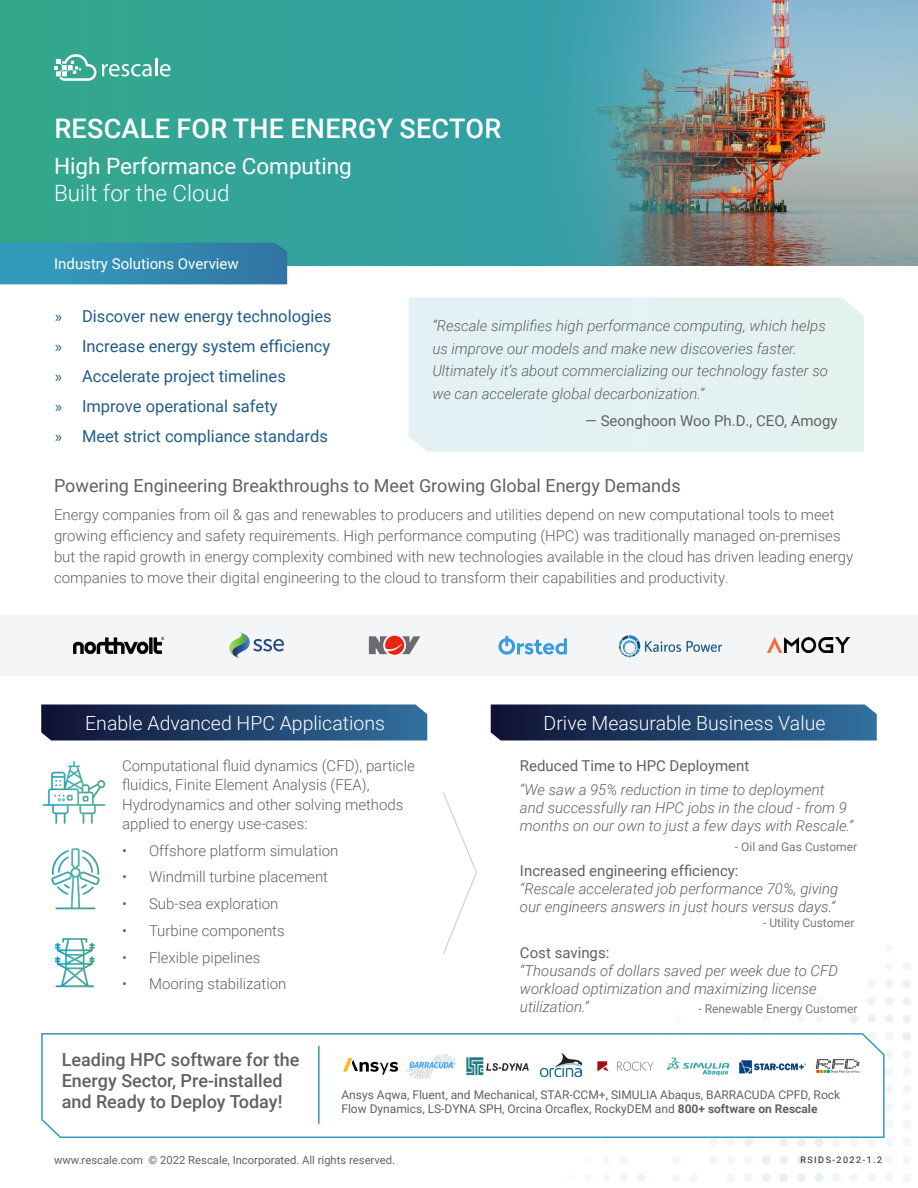
<style>
.page{position:relative;width:918px;height:1188px;background:#fff}
.page>*{position:absolute;margin:0;border:0;box-sizing:border-box;transform-origin:0 0}
.t1{font:500 27px "Roboto";letter-spacing:.01em;color:#fff}
.t2{font:22.5px "Roboto";color:#fff}
.t3{font:300 22.5px "Roboto";color:#fff}
.intro{font:300 19.5px "Roboto";color:#fff}
.Main_Paragraph{font:500 18px/21px "Roboto";color:#616161}
.t4{font:18px "Roboto";color:#616161}
.t5{font:16.5px "Roboto";color:#215c87}
.list_2{font:italic 300 15px/18px "Roboto";color:#616161}
.Main_Paragraph-2{font:300 15px/21px "Roboto";color:#616161}
.littel_sub{font:300 15px/19.5px "Roboto";color:#616161}
.list_2-2{font:15px "Roboto";color:#616161}
.Main_Paragraph-3{font:15px "Roboto";color:#fff}
.Main_Paragraph-4{font:12px/14.4px "Roboto";color:#616161}
.list_2-3{font:12px "Roboto";color:#797978}
.t6{font:11.25px "Roboto";color:#616161}
.body{font:9px "Roboto";color:#231f20}
.s1{font-family:"Myriad Pro"}
.s2{font-weight:400;font-style:normal}
.s3{font-weight:700}
</style>
<div class="page">
<img style="left:587px;top:946px;width:324px;height:236px">
<div style="left:0;top:0;width:918px;height:265px;background:#33a498"></div>
<img style="left:492px;top:0;width:426px;height:265px">
<svg style="left:41px;top:1032px;width:844px;height:107px"></svg>
<div style="left:408px;top:297px;width:456px;height:155px;background:#e3f2f2"></div>
<div style="left:0;top:615px;width:918px;height:61px;background:#f4f5f6"></div>
<svg style="left:0;top:243px;width:287px;height:41px;background:#328ab1"></svg>
<svg style="left:54px;top:54px;width:42px;height:27px"></svg>
<svg style="left:102px;top:59px;width:68px;height:18px"></svg>
<svg style="left:343px;top:1058px;width:55px;height:17px"></svg>
<img style="left:74px;top:637px;width:89px;height:16px">
<svg style="left:369px;top:636px;width:51px;height:19px"></svg>
<svg style="left:498px;top:636px;width:69px;height:19px"></svg>
<img style="left:620px;top:635px;width:102px;height:23px">
<img style="left:768px;top:638px;width:82px;height:15px">
<img style="left:229px;top:642px;width:3px;height:13px">
<img style="left:232px;top:632px;width:18px;height:26px">
<svg style="left:253px;top:639px;width:31px;height:13px"></svg>
<svg style="left:41px;top:705px;width:386px;height:36px;background:#25446c"></svg>
<svg style="left:491px;top:705px;width:386px;height:36px;background:#25446c"></svg>
<svg style="left:443px;top:792px;width:34px;height:163px"></svg>
<hr style="left:318px;top:1046px;width:2px;height:78px;background:#3299bb">
<img style="left:54px;top:938px;width:41px;height:49px">
<img style="left:464px;top:1056px;width:67px;height:21px">
<img style="left:740px;top:1059px;width:65px;height:15px">
<img style="left:667px;top:1057px;width:61px;height:19px">
<img style="left:540px;top:1054px;width:41px;height:22px">
<img style="left:407px;top:1054px;width:49px;height:25px">
<img style="left:593px;top:1057px;width:63px;height:19px">
<img style="left:816px;top:1058px;width:44px;height:16px">
<img style="left:42px;top:761px;width:64px;height:63px">
<img style="left:51px;top:848px;width:49px;height:62px">
<h1 class="t1" style="left:54px;top:110px;width:448px">RESCALE FOR THE ENERGY SECTOR</h1>
<h1 class="t2" style="left:54px;top:150px;width:299px">High Performance Computing</h1>
<h2 class="t3" style="left:54px;top:177px;width:177px">Built for the Cloud</h2>
<p class="Main_Paragraph-3" style="left:54px;top:253px;width:186px">Industry Solutions Overview</p>
<p class="t5" style="left:55px;top:305px;width:278px"><span class="s1">»</span> Discover new energy technologies</p>
<p class="t5" style="left:55px;top:335px;width:277px"><span class="s1">»</span> Increase energy system efficiency</p>
<p class="t5" style="left:55px;top:365px;width:232px"><span class="s1">»</span> Accelerate project timelines</p>
<p class="t5" style="left:55px;top:395px;width:224px"><span class="s1">»</span> Improve operational safety</p>
<p class="t5" style="left:55px;top:425px;width:274px"><span class="s1">»</span> Meet strict compliance standards</p>
<p class="t4" style="left:54px;top:473px;width:628px">Powering Engineering Breakthroughs to Meet Growing Global Energy Demands</p>
<p class="list_2" style="left:432px;top:314px;width:397px;line-height:22.5px">“Rescale simplifies high performance computing, which helps us improve our models and make new discoveries faster.<br>Ultimately it’s about commercializing our technology faster so we can accelerate global decarbonization.”</p>
<p class="list_2-2" style="left:585px;top:410px;width:254px">— Seonghoon Woo Ph.D., CEO, Amogy</p>
<p class="Main_Paragraph-2" style="left:54px;top:504px;width:801px">Energy companies from oil &amp; gas and renewables to producers and utilities depend on new computational tools to meet growing efficiency and safety requirements. High performance computing (HPC) was traditionally managed on-premises but the rapid growth in energy complexity combined with new technologies available in the cloud has driven leading energy companies to move their digital engineering to the cloud to transform their capabilities and productivity.</p>
<p class="intro" style="left:85px;top:709px;width:301px">Enable Advanced HPC Applications</p>
<p class="intro" style="left:544px;top:709px;width:283px">Drive Measurable Business Value</p>
<p class="littel_sub" style="left:122px;top:755px;width:294px">Computational fluid dynamics (CFD), particle fluidics, Finite Element Analysis (FEA), Hydrodynamics and other solving methods applied to energy use-cases:</p>
<p class="Main_Paragraph-2" style="left:122px;top:840px;width:218px">• Offshore platform simulation</p>
<p class="Main_Paragraph-2" style="left:122px;top:866px;width:208px">• Windmill turbine placement</p>
<p class="Main_Paragraph-2" style="left:122px;top:892px;width:158px">• Sub-sea exploration</p>
<p class="Main_Paragraph-2" style="left:122px;top:920px;width:164px">• Turbine components</p>
<p class="Main_Paragraph-2" style="left:122px;top:946px;width:140px">• Flexible pipelines</p>
<p class="Main_Paragraph-2" style="left:122px;top:972px;width:166px">• Mooring stabilization</p>
<p class="list_2-2" style="left:520px;top:755px;width:231px">Reduced Time to HPC Deployment</p>
<p class="list_2" style="left:520px;top:780px;width:335px">“We saw a 95% reduction in time to deployment<br>and successfully ran HPC jobs in the cloud - from 9 months on our own to just a few days with Rescale.”</p>
<p class="list_2" style="left:520px;top:861px;width:320px"><span class="s2">Increased engineering efficiency:<br></span>“Rescale accelerated job performance 70%, giving our engineers answers in just hours versus days.”</p>
<p class="list_2" style="left:520px;top:943px;width:319px"><span class="s2">Cost savings:<br></span>“Thousands of dollars saved per week due to CFD workload optimization and maximizing license utilization.”</p>
<p class="list_2-3" style="left:735px;top:839px;width:124px">- Oil and Gas Customer</p>
<p class="list_2-3" style="left:763px;top:914px;width:93px">- Utility Customer</p>
<p class="list_2-3" style="left:699px;top:1001px;width:160px">- Renewable Energy Customer</p>
<p class="Main_Paragraph" style="left:62px;top:1048px;width:239px">Leading HPC software for the<br>Energy Sector, Pre-installed and Ready to Deploy Today!</p>
<p class="Main_Paragraph-4" style="left:341px;top:1087px;width:500px">Ansys Aqwa, Fluent, and Mechanical, STAR-CCM+, SIMULIA Abaqus, BARRACUDA CPFD, Rock<br>Flow Dynamics, LS-DYNA SPH, Orcina Orcaflex, RockyDEM and <span class="s3">800+ software on Rescale</span></p>
<p class="t6" style="left:54px;top:1152px;width:343px">www.rescale.com © 2022 Rescale, Incorporated. All rights reserved.</p>
<p class="body" style="left:800px;top:1154px;width:83px">R S I D S - 2 0 2 2 - 1 . 2</p>
</div>
